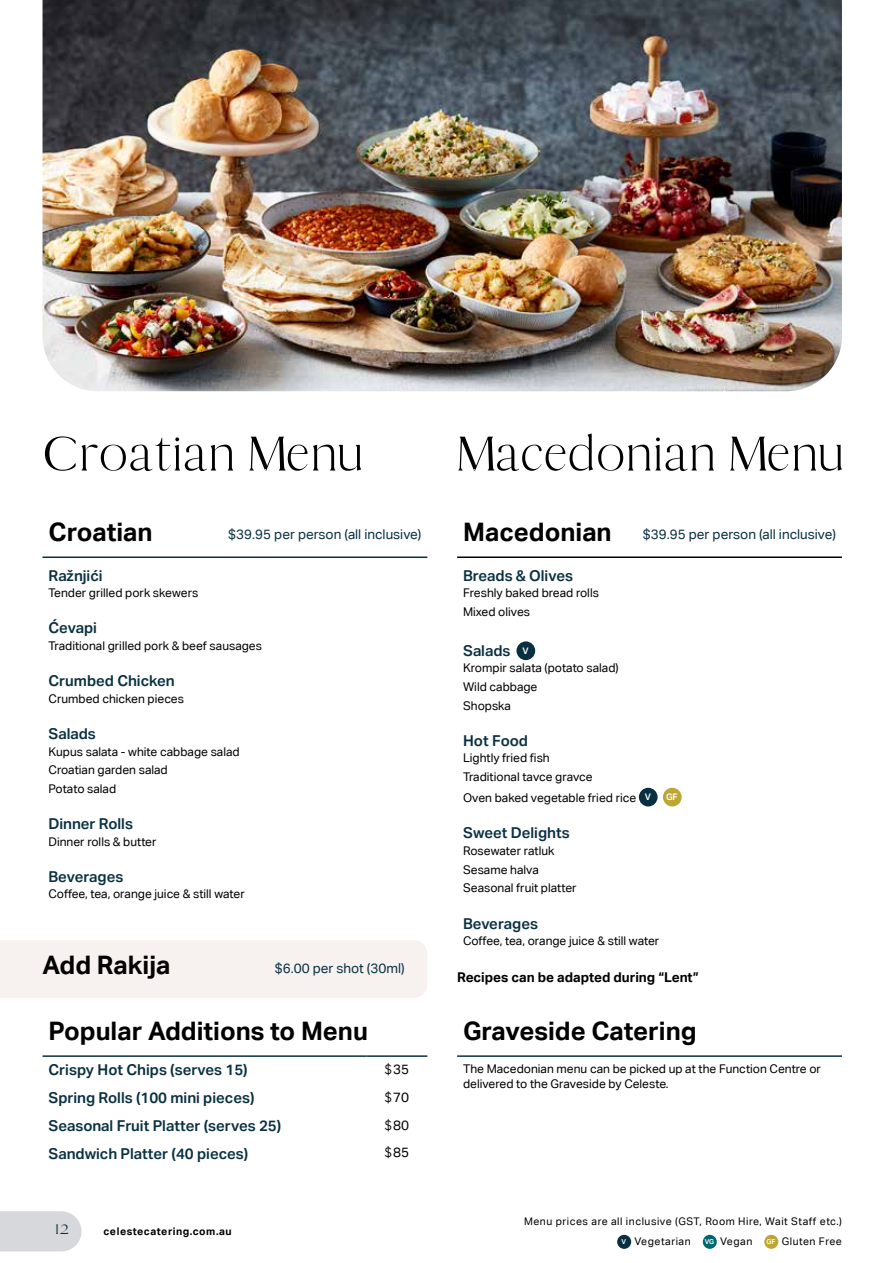
<style>
.page{position:relative;width:893px;height:1263px;background:#fff}
.page>*{position:absolute;margin:0;border:0;box-sizing:border-box;transform-origin:0 0}
.t1{font:52.5px "Thomas Mag";color:#000}
.t2{font:700 25.5px "Aktiv Grotesk";color:#000}
.t3{font:19.5px "Thomas Mag";color:#093041}
.t4{font:600 15px "Aktiv Grotesk";color:#093041}
.t5{font:13.5px "Aktiv Grotesk";color:#093041}
.t6{font:700 13.5px "Aktiv Grotesk";color:#000}
.t7{font:13.5px "Aktiv Grotesk";color:#000}
.t8{font:12px/18.6px "Aktiv Grotesk";color:#000}
.t9{font:10.5px/19.5px "Aktiv Grotesk";letter-spacing:.05em;color:#000}
.t10{font:700 10.5px "Aktiv Grotesk";letter-spacing:.05em;color:#000}
.t11{font:600 9px "Aktiv Grotesk";color:#fff}
.s1{font-family:"Gilroy"}
.s2{font-weight:700;font-size:25.5px;color:#000}
.s3{font-size:9px;color:#fff}
.s4{font-weight:600;font-size:6.75px;color:#fff}
</style>
<div class="page">
<svg style="left:0;top:1211px;width:81px;height:40px;background:#d9dadd"></svg>
<div style="left:617px;top:1235px;width:14px;height:14px;background:#093041;border-radius:50%"></div>
<div style="left:703px;top:1235px;width:14px;height:14px;background:#006871;border-radius:50%"></div>
<div style="left:764px;top:1235px;width:14px;height:14px;background:#bda632;border-radius:50%"></div>
<hr style="left:43px;top:556px;width:384px;height:2px;background:#093041">
<hr style="left:457px;top:556px;width:385px;height:2px;background:#000">
<div style="left:516px;top:641px;width:19px;height:19px;background:#093041;border-radius:50%"></div>
<div style="left:639px;top:788px;width:19px;height:18px;background:#093041;border-radius:50%"></div>
<div style="left:663px;top:788px;width:19px;height:18px;background:#bda632;border-radius:50%"></div>
<img style="left:43px;top:0;width:799px;height:391px">
<hr style="left:43px;top:1055px;width:323px;height:2px;background:#093041">
<hr style="left:366px;top:1055px;width:61px;height:2px;background:#093041">
<hr style="left:457px;top:1055px;width:385px;height:2px;background:#093041">
<div style="left:0;top:940px;width:427px;height:58px;background:#f7f2ef"></div>
<hr style="left:892px;top:0;width:1px;height:1263px;background:#f0f1f3">
<h1 class="t1" style="left:43px;top:424px;width:322px">Croatian Menu</h1>
<h1 class="t1" style="left:457px;top:424px;width:388px">Macedonian Menu</h1>
<h2 class="t2" style="left:49px;top:516px;width:106px">Croatian</h2>
<p class="t5" style="left:228px;top:527px;width:195px">$39.95 per person (all inclusive)</p>
<p class="t4" style="left:49px;top:567px;width:56px">Ražnjići</p>
<p class="t8" style="left:49px;top:584px;width:151px">Tender grilled pork skewers</p>
<p class="t4" style="left:49px;top:619px;width:50px">Ćevapi</p>
<p class="t8" style="left:49px;top:636px;width:215px">Traditional grilled pork &amp; beef sausages</p>
<p class="t4" style="left:49px;top:672px;width:128px">Crumbed Chicken</p>
<p class="t8" style="left:49px;top:689px;width:137px">Crumbed chicken pieces</p>
<p class="t4" style="left:49px;top:725px;width:49px">Salads</p>
<p class="t8" style="left:49px;top:742px;width:193px">Kupus salata - white cabbage salad<br>Croatian garden salad<br>Potato salad</p>
<p class="t4" style="left:49px;top:815px;width:86px">Dinner Rolls</p>
<p class="t8" style="left:49px;top:832px;width:110px">Dinner rolls &amp; butter</p>
<p class="t4" style="left:49px;top:868px;width:76px">Beverages</p>
<p class="t8" style="left:49px;top:885px;width:198px">Coffee, tea, orange juice &amp; still water</p>
<h2 class="t2" style="left:43px;top:949px;width:129px">Add Rakija</h2>
<p class="t5" style="left:275px;top:960px;width:131px">$6.00 per shot (30ml)</p>
<h2 class="t2" style="left:49px;top:1015px;width:321px">Popular Additions to Menu</h2>
<p class="t4" style="left:49px;top:1061px;width:201px">Crispy Hot Chips (serves 15)</p>
<p class="t7" style="left:385px;top:1061px;width:26px"><span class="s1">$</span>35</p>
<p class="t4" style="left:49px;top:1089px;width:207px">Spring Rolls (100 mini pieces)</p>
<p class="t7" style="left:385px;top:1089px;width:26px"><span class="s1">$</span>70</p>
<p class="t4" style="left:49px;top:1117px;width:234px">Seasonal Fruit Platter (serves 25)</p>
<p class="t7" style="left:385px;top:1117px;width:26px"><span class="s1">$</span>80</p>
<p class="t4" style="left:49px;top:1144px;width:201px">Sandwich Platter (40 pieces)</p>
<p class="t7" style="left:385px;top:1145px;width:26px"><span class="s1">$</span>85</p>
<p class="t5" style="left:463px;top:527px;width:374px"><span class="s2">Macedonian</span> $39.95 per person (all inclusive)</p>
<p class="t4" style="left:463px;top:567px;width:111px">Breads &amp; Olives</p>
<p class="t8" style="left:463px;top:584px;width:137px">Freshly baked bread rolls<br>Mixed olives</p>
<p class="t4" style="left:463px;top:642px;width:67px">Salads <span class="s3">V</span></p>
<p class="t8" style="left:463px;top:659px;width:157px">Krompir salata (potato salad)<br>Wild cabbage<br>Shopska</p>
<p class="t4" style="left:463px;top:732px;width:67px">Hot Food</p>
<p class="t8" style="left:463px;top:749px;width:131px">Lightly fried fish<br>Traditional tavce gravce</p>
<p class="t8" style="left:463px;top:788px;width:189px">Oven baked vegetable fried rice <sup>V</sup></p>
<p class="t11" style="left:666px;top:792px;width:13px">GF</p>
<p class="t4" style="left:463px;top:824px;width:108px">Sweet Delights</p>
<p class="t8" style="left:463px;top:841px;width:115px">Rosewater ratluk<br>Sesame halva<br>Seasonal fruit platter</p>
<p class="t4" style="left:463px;top:914px;width:76px">Beverages</p>
<p class="t8" style="left:463px;top:931px;width:198px">Coffee, tea, orange juice &amp; still water</p>
<p class="t6" style="left:457px;top:969px;width:243px">Recipes can be adapted during “Lent”</p>
<h2 class="t2" style="left:463px;top:1015px;width:235px">Graveside Catering</h2>
<p class="t8" style="left:463px;top:1062px;width:359px;line-height:14.4px">The Macedonian menu can be picked up at the Function Centre or delivered to the Graveside by Celeste.</p>
<h3 class="t3" style="left:55px;top:1217px;width:15px">12</h3>
<p class="t10" style="left:103px;top:1224px;width:130px">celestecatering.com.au</p>
<p class="t9" style="left:622px;top:1211px;width:222px;text-indent:-98px">Menu prices are all inclusive (GST, Room Hire, Wait Staff etc.)<br><span class="s4">V</span> Vegetarian</p>
<p class="t9" style="left:705px;top:1231px;width:49px"><span class="s4">VG</span> Vegan</p>
<p class="t9" style="left:767px;top:1231px;width:77px"><span class="s4">GF</span> Gluten Free</p>
</div>
